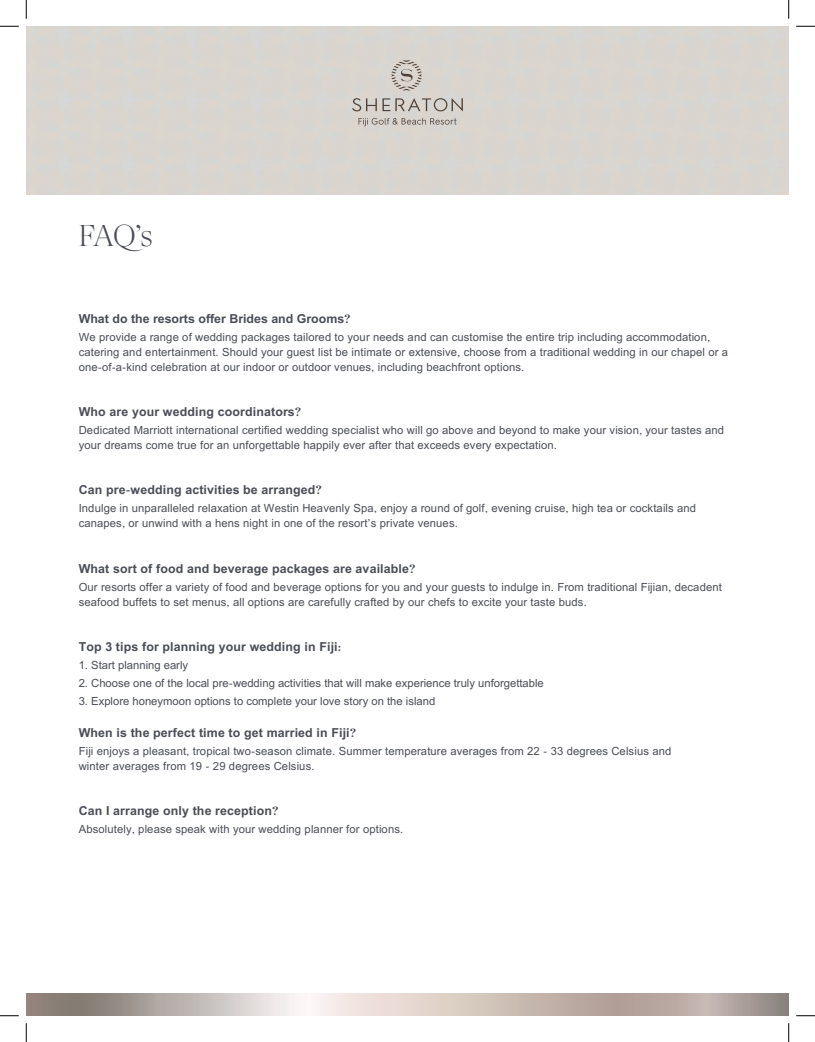
<style>
.page{position:relative;width:815px;height:1042px;background:#fff}
.page>*{position:absolute;margin:0;border:0;box-sizing:border-box;transform-origin:0 0}
.t1{font:300 30px "GT Super Display";color:#4a4d56}
.t2{font:15px "Akhbar";color:#4a4d56}
.t3{font:700 13.75px "Akhbar";letter-spacing:.01em;color:#4a4d56}
.t4{font:12.5px/15px "Akhbar";letter-spacing:.01em;color:#4a4d56}
</style>
<div class="page">
<svg style="left:26px;top:993px;width:762px;height:22px;background:#c2b6b1"></svg>
<div style="left:26px;top:26px;width:762px;height:168px;background:#d9d5ce"></div>
<svg style="left:0;top:25px;width:19px;height:2px"></svg>
<svg style="left:796px;top:25px;width:18px;height:2px"></svg>
<svg style="left:0;top:1015px;width:19px;height:1px"></svg>
<svg style="left:796px;top:1015px;width:18px;height:1px"></svg>
<svg style="left:25px;top:0;width:2px;height:19px"></svg>
<svg style="left:25px;top:1023px;width:2px;height:18px"></svg>
<svg style="left:788px;top:0;width:1px;height:19px"></svg>
<svg style="left:788px;top:1023px;width:1px;height:18px"></svg>
<h1 class="t1" style="left:79px;top:220px;width:76px">FAQ’s</h1>
<p class="t3" style="left:79px;top:310px;width:274px">What do the resorts offer Brides and Grooms?</p>
<p class="t4" style="left:79px;top:329px;width:650px">We provide a range of wedding packages tailored to your needs and can customise the entire trip including accommodation, catering and entertainment. Should your guest list be intimate or extensive, choose from a traditional wedding in our chapel or a one-of-a-kind celebration at our indoor or outdoor venues, including beachfront options.</p>
<p class="t3" style="left:79px;top:403px;width:224px">Who are your wedding coordinators?</p>
<p class="t4" style="left:79px;top:422px;width:646px">Dedicated Marriott international certified wedding specialist who will go above and beyond to make your vision, your tastes and your dreams come true for an unforgettable happily ever after that exceeds every expectation.</p>
<p class="t3" style="left:79px;top:481px;width:245px">Can pre-wedding activities be arranged?</p>
<p class="t4" style="left:79px;top:500px;width:618px">Indulge in unparalleled relaxation at Westin Heavenly Spa, enjoy a round of golf, evening cruise, high tea or cocktails and canapes, or unwind with a hens night in one of the resort’s private venues.</p>
<p class="t3" style="left:79px;top:559px;width:338px">What sort of food and beverage packages are available?</p>
<p class="t4" style="left:79px;top:578px;width:644px">Our resorts offer a variety of food and beverage options for you and your guests to indulge in. From traditional Fijian, decadent seafood buffets to set menus, all options are carefully crafted by our chefs to excite your taste buds.</p>
<p class="t3" style="left:79px;top:638px;width:264px">Top 3 tips for planning your wedding in Fiji:</p>
<p class="t4" style="left:79px;top:657px;width:111px">1. Start planning early</p>
<p class="t4" style="left:79px;top:675px;width:466px">2. Choose one of the local pre-wedding activities that will make experience truly unforgettable</p>
<p class="t4" style="left:79px;top:692px;width:358px">3. Explore honeymoon options to complete your love story on the island</p>
<p class="t3" style="left:79px;top:723px;width:279px">When is the perfect time to get married in Fiji?</p>
<p class="t4" style="left:79px;top:742px;width:594px">Fiji enjoys a pleasant, tropical two-season climate. Summer temperature averages from 22 - 33 degrees Celsius and winter averages from 19 - 29 degrees Celsius.</p>
<p class="t3" style="left:79px;top:802px;width:201px">Can I arrange only the reception?</p>
<p class="t4" style="left:79px;top:820px;width:326px">Absolutely, please speak with your wedding planner for options.</p>
<p class="t2" style="left:445px;top:494px;width:279px">• 2 nights in an Ocean View Guest Room with</p>
<p class="t2" style="left:460px;top:584px;width:26px">Hire</p>
<p class="t2" style="left:445px;top:674px;width:178px">• 60-minute couple massage</p>
</div>
